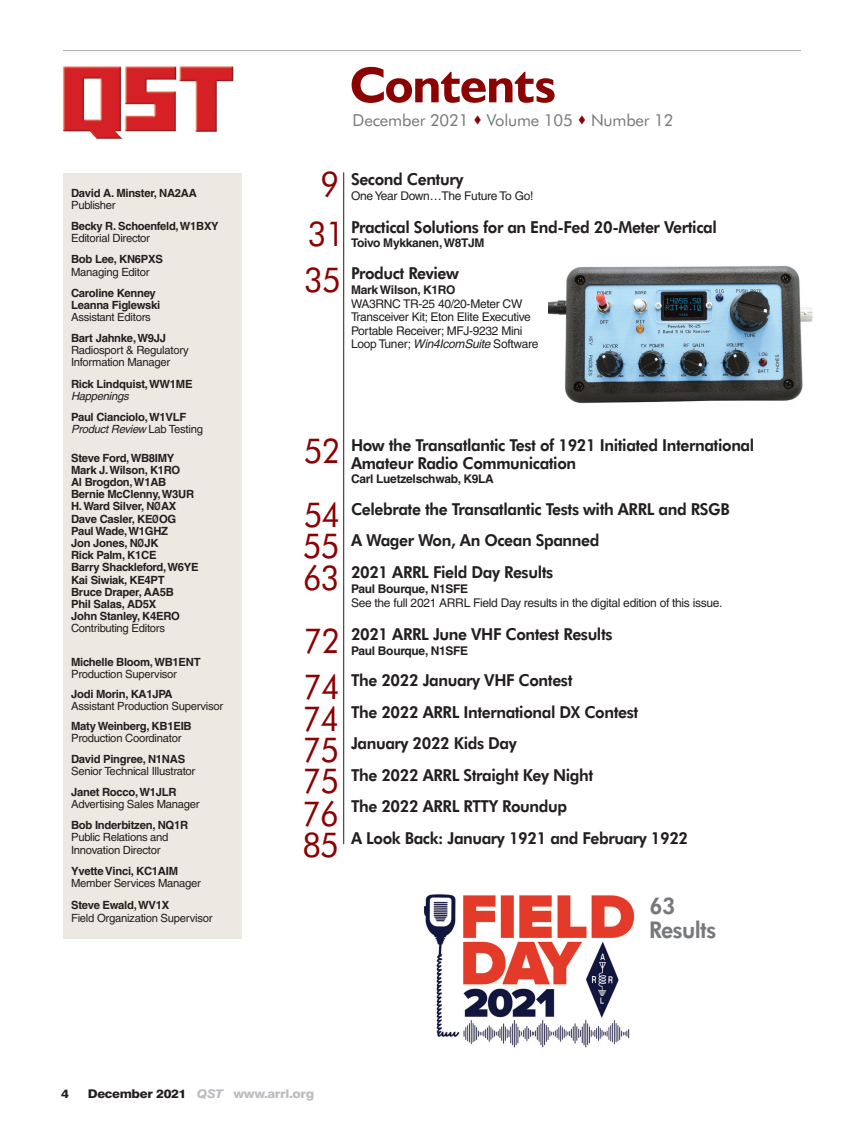
<style>
.page{position:relative;width:864px;height:1134px;background:#fff}
.page>*{position:absolute;margin:0;border:0;box-sizing:border-box;transform-origin:0 0}
.t1{font:700 51px "Humanist 521 BT";letter-spacing:-.015em;color:#8b0202}
.PAGE_NUMBER{font:34.2px "Futura BT";letter-spacing:-.025em;color:#8b0202;scale:.93 1}
.PAGE_NUMBER-2{font:34.2px "Futura BT";letter-spacing:-.025em;color:#8b0202;scale:.92 1}
.PAGE_NUMBER-3{font:800 23.1px "Futura BT";letter-spacing:-.025em;color:#76787b;scale:.93 1}
.NEWEST_CONTENTS_TEXT{font:800 16.5px/18px "Futura BT";letter-spacing:-.025em;color:#231f20;scale:.95 1}
.Pull_Quotes{font:16.5px "Futura BT";letter-spacing:-.01em;color:#76787b}
.NEWEST_CONTENS_TEXT{font:12px/13.2px "Helvetica";letter-spacing:-.025em;color:#231f20}
.NEWEST_CONTENTS_BYLI{font:700 12px "Helvetica";letter-spacing:-.025em;color:#231f20}
.t2{font:800 12px "Swiss 721 BT";letter-spacing:-.025em;color:#231f20;scale:1.1 1}
.Staff_NEW{font:700 11.25px/12.1px "Helvetica";letter-spacing:-.025em;color:#231f20}
.Staff_NEW-2{font:11.25px/12.1px "Helvetica";letter-spacing:-.025em;color:#231f20}
.s1{font-weight:400}
.s2{font-weight:700}
.s3{font-weight:400;font-style:italic}
.s4{color:#8b0202}
.s5{font-style:italic}
.s6{font-style:italic;color:#bcbdc0}
.s7{color:#bcbdc0}
</style>
<div class="page">
<hr style="left:63px;top:50px;width:738px;height:1px;background:#a8a9ad">
<div style="left:63px;top:174px;width:178px;height:765px;background:#ece8e2"></div>
<hr style="left:343px;top:172px;width:1px;height:672px;background:#231f20">
<img style="left:62px;top:66px;width:172px;height:73px">
<img style="left:549px;top:265px;width:264px;height:139px">
<img style="left:423px;top:894px;width:212px;height:154px">
<p class="Staff_NEW" style="left:71px;top:187px;width:127px">David A. Minster, NA2AA<br><span class="s1">Publisher</span></p>
<p class="Staff_NEW" style="left:71px;top:220px;width:149px">Becky R. Schoenfeld, W1BXY<br><span class="s1">Editorial Director</span></p>
<p class="Staff_NEW-2" style="left:71px;top:253px;width:93px"><span class="s2">Bob Lee, KN6PXS<br></span>Managing Editor</p>
<p class="Staff_NEW" style="left:71px;top:286px;width:86px">Caroline Kenney</p>
<p class="Staff_NEW-2" style="left:71px;top:299px;width:91px"><span class="s2">Leanna Figlewski<br></span>Assistant Editors</p>
<p class="Staff_NEW-2" style="left:71px;top:332px;width:119px"><span class="s2">Bart Jahnke, W9JJ<br></span>Radiosport &amp; Regulatory<br>Information Manager</p>
<p class="Staff_NEW" style="left:71px;top:377px;width:123px">Rick Lindquist, WW1ME<br><span class="s3">Happenings</span></p>
<p class="Staff_NEW" style="left:71px;top:411px;width:133px">Paul Cianciolo, W1VLF<br><span class="s3">Product Review</span> <span class="s1">Lab Testing</span></p>
<p class="Staff_NEW" style="left:71px;top:452px;width:129px">Steve Ford, WB8IMY<br>Mark J. Wilson, K1RO<br>Al Brogdon, W1AB<br>Bernie McClenny, W3UR<br>H. Ward Silver, NØAX<br>Dave Casler, KEØOG<br>Paul Wade, W1GHZ<br>Jon Jones, NØJK<br>Rick Palm, K1CE<br>Barry Shackleford, W6YE<br>Kai Siwiak, KE4PT<br>Bruce Draper, AA5B<br>Phil Salas, AD5X<br>John Stanley, K4ERO<br><span class="s1">Contributing Editors</span></p>
<p class="Staff_NEW" style="left:71px;top:656px;width:131px">Michelle Bloom, WB1ENT<br><span class="s1">Production Supervisor</span></p>
<p class="Staff_NEW-2" style="left:71px;top:688px;width:154px"><span class="s2">Jodi Morin, KA1JPA<br></span>Assistant Production Supervisor</p>
<p class="Staff_NEW-2" style="left:71px;top:719px;width:122px"><span class="s2">Maty Weinberg, KB1EIB<br></span>Production Coordinator</p>
<p class="Staff_NEW-2" style="left:71px;top:753px;width:126px"><span class="s2">David Pingree, N1NAS<br></span>Senior Technical Illustrator</p>
<p class="Staff_NEW-2" style="left:71px;top:786px;width:130px"><span class="s2">Janet Rocco, W1JLR<br></span>Advertising Sales Manager</p>
<p class="Staff_NEW-2" style="left:71px;top:819px;width:119px"><span class="s2">Bob Inderbitzen, NQ1R<br></span>Public Relations and<br>Innovation Director</p>
<p class="Staff_NEW-2" style="left:71px;top:865px;width:131px"><span class="s2">Yvette Vinci, KC1AIM<br></span>Member Services Manager</p>
<p class="Staff_NEW-2" style="left:71px;top:899px;width:143px"><span class="s2">Steve Ewald, WV1X<br></span>Field Organization Supervisor</p>
<p class="t1" style="left:350px;top:53px;width:207px">Contents</p>
<p class="Pull_Quotes" style="left:353px;top:110px;width:322px">December 2021 <span class="s4">•</span> Volume 105 <span class="s4">•</span> Number 12</p>
<p class="PAGE_NUMBER" style="left:320px;top:163px;width:22px">9</p>
<p class="PAGE_NUMBER" style="left:308px;top:213px;width:41px">31</p>
<p class="PAGE_NUMBER" style="left:304px;top:259px;width:41px">35</p>
<p class="NEWEST_CONTENTS_TEXT" style="left:351px;top:170px;width:120px">Second Century</p>
<p class="NEWEST_CONTENS_TEXT" style="left:351px;top:189px;width:184px">One Year Down…The Future To Go!</p>
<p class="NEWEST_CONTENTS_TEXT" style="left:351px;top:218px;width:387px">Practical Solutions for an End-Fed 20-Meter Vertical</p>
<p class="NEWEST_CONTENTS_BYLI" style="left:351px;top:236px;width:135px">Toivo Mykkanen, W8TJM</p>
<p class="NEWEST_CONTENTS_TEXT" style="left:351px;top:264px;width:115px">Product Review</p>
<p class="NEWEST_CONTENTS_BYLI" style="left:351px;top:282px;width:106px">Mark Wilson, K1RO</p>
<p class="NEWEST_CONTENS_TEXT" style="left:351px;top:297px;width:189px">WA3RNC TR-25 40/20-Meter CW Transceiver Kit; Eton Elite Executive Portable Receiver; MFJ-9232 Mini Loop Tuner; <span class="s5">Win4IcomSuite</span> Software</p>
<p class="PAGE_NUMBER" style="left:304px;top:430px;width:41px">52</p>
<p class="PAGE_NUMBER" style="left:304px;top:495px;width:41px">54</p>
<p class="PAGE_NUMBER" style="left:303px;top:525px;width:41px">55</p>
<p class="PAGE_NUMBER-2" style="left:303px;top:557px;width:41px">63</p>
<p class="PAGE_NUMBER" style="left:304px;top:620px;width:41px">72</p>
<p class="PAGE_NUMBER" style="left:303px;top:666px;width:41px">74</p>
<p class="PAGE_NUMBER" style="left:303px;top:698px;width:41px">74</p>
<p class="PAGE_NUMBER" style="left:302px;top:760px;width:41px">75</p>
<p class="PAGE_NUMBER" style="left:303px;top:729px;width:41px">75</p>
<p class="PAGE_NUMBER" style="left:302px;top:793px;width:41px">76</p>
<p class="PAGE_NUMBER" style="left:302px;top:824px;width:41px">85</p>
<p class="NEWEST_CONTENTS_TEXT" style="left:351px;top:436px;width:426px">How the Transatlantic Test of 1921 Initiated International<br>Amateur Radio Communication</p>
<p class="NEWEST_CONTENTS_BYLI" style="left:351px;top:472px;width:144px">Carl Luetzelschwab, K9LA</p>
<p class="NEWEST_CONTENTS_TEXT" style="left:351px;top:500px;width:400px">Celebrate the Transatlantic Tests with ARRL and RSGB</p>
<p class="NEWEST_CONTENTS_TEXT" style="left:351px;top:531px;width:263px">A Wager Won, An Ocean Spanned</p>
<p class="NEWEST_CONTENTS_TEXT" style="left:351px;top:563px;width:214px">2021 ARRL Field Day Results</p>
<p class="NEWEST_CONTENTS_BYLI" style="left:351px;top:581px;width:119px">Paul Bourque, N1SFE</p>
<p class="NEWEST_CONTENS_TEXT" style="left:351px;top:596px;width:373px">See the full 2021 ARRL Field Day results in the digital edition of this issue.</p>
<p class="NEWEST_CONTENTS_TEXT" style="left:351px;top:625px;width:277px">2021 ARRL June VHF Contest Results</p>
<p class="NEWEST_CONTENTS_BYLI" style="left:351px;top:643px;width:119px">Paul Bourque, N1SFE</p>
<p class="NEWEST_CONTENTS_TEXT" style="left:351px;top:671px;width:235px">The 2022 January VHF Contest</p>
<p class="NEWEST_CONTENTS_TEXT" style="left:351px;top:703px;width:304px">The 2022 ARRL International DX Contest</p>
<p class="NEWEST_CONTENTS_TEXT" style="left:351px;top:734px;width:176px">January 2022 Kids Day</p>
<p class="NEWEST_CONTENTS_TEXT" style="left:351px;top:766px;width:257px">The 2022 ARRL Straight Key Night</p>
<p class="NEWEST_CONTENTS_TEXT" style="left:351px;top:797px;width:229px">The 2022 ARRL RTTY Roundup</p>
<p class="NEWEST_CONTENTS_TEXT" style="left:351px;top:829px;width:356px">A Look Back: January 1921 and February 1922</p>
<p class="PAGE_NUMBER-3" style="left:649px;top:892px;width:29px">63</p>
<p class="PAGE_NUMBER-3" style="left:649px;top:916px;width:74px">Results</p>
<p class="t2" style="left:61px;top:1086px;width:9px">4</p>
<p class="t2" style="left:88px;top:1086px;width:207px">December 2021 <span class="s6">QST</span> <span class="s7">www.arrl.org</span></p>
</div>
